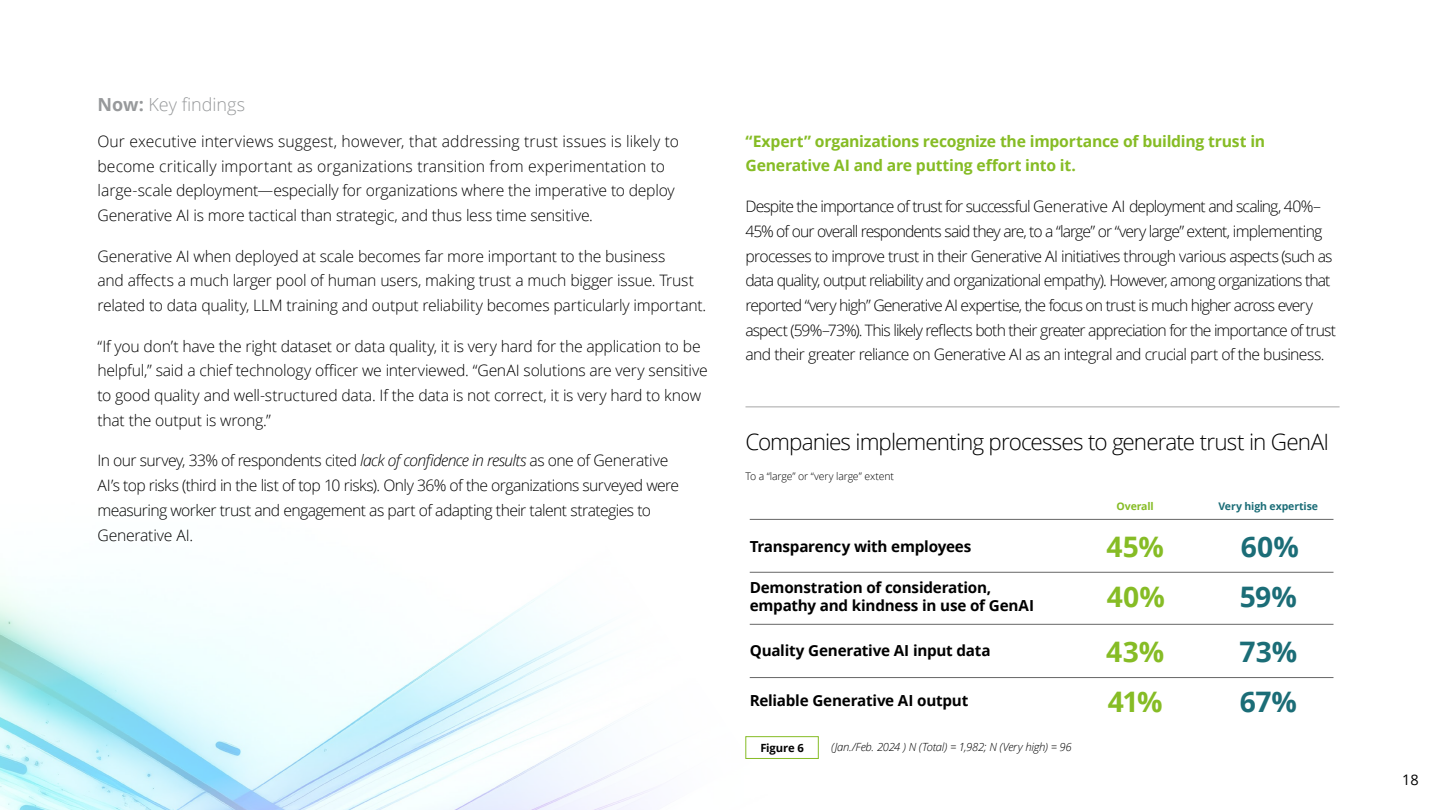
<style>
.page{position:relative;width:1440px;height:810px;background:#fff}
.page>*{position:absolute;margin:0;border:0;box-sizing:border-box;transform-origin:0 0}
.t1{font:700 28.28px "Open Sans";letter-spacing:.01em;color:#86bc25}
.t2{font:700 28.28px "Open Sans";letter-spacing:-.005em;color:#1b6d77}
.t3{font:300 22.5px "Open Sans";letter-spacing:-.04em;color:#000}
.t4{font:300 18px "Open Sans";color:#97999b}
.t5{font:300 15.75px/24.8px "Open Sans";letter-spacing:-.055em;color:#000}
.t6{font:300 15.75px/24.8px "Open Sans";letter-spacing:-.02em;color:#000}
.t7{font:300 15.75px/24.8px "Open Sans";color:#000}
.t8{font:300 15.75px/24.8px "Open Sans";letter-spacing:-.04em;color:#000}
.t9{font:700 15.75px/24.8px "Open Sans";letter-spacing:-.015em;color:#86bc25}
.t10{font:700 15.23px/18.5px "Open Sans";letter-spacing:-.015em;color:#000}
.t11{font:14.48px "Open Sans";color:#000}
.t12{font:italic 300 11.25px "Open Sans";letter-spacing:-.02em;color:#000}
.t13{font:700 11.25px "Open Sans";letter-spacing:-.015em;color:#000}
.t14{font:300 10.5px "Open Sans";letter-spacing:-.015em;color:#000}
.t15{font:700 10.5px "Open Sans";letter-spacing:-.01em;color:#1b6d77}
.t16{font:700 10.5px "Open Sans";letter-spacing:-.02em;color:#86bc25}
.s1{font-weight:700}
.s2{font-style:italic}
</style>
<div class="page">
<img style="left:0;top:518px;width:769px;height:292px">
<hr style="left:750px;top:572px;width:584px;height:1px;background:#666">
<hr style="left:750px;top:677px;width:584px;height:1px;background:#666">
<hr style="left:750px;top:624px;width:584px;height:1px;background:#666">
<hr style="left:750px;top:519px;width:584px;height:1px;background:#666">
<div style="left:745px;top:736px;width:74px;height:23px;border:1px solid #86bc25"></div>
<hr style="left:746px;top:406px;width:594px;height:1px;background:#808080">
<p class="t4" style="left:98px;top:92px;width:149px"><span class="s1">Now:</span> Key findings</p>
<p class="t7" style="left:98px;top:128px;width:583px">Our executive interviews suggest, however, that addressing trust issues is likely to become critically important as organizations transition from experimentation to large-scale deployment—especially for organizations where the imperative to deploy Generative AI is more tactical than strategic, and thus less time sensitive.</p>
<p class="t6" style="left:98px;top:243px;width:610px">Generative AI when deployed at scale becomes far more important to the business<br>and affects a much larger pool of human users, making trust a much bigger issue. Trust related to data quality, LLM training and output reliability becomes particularly important.</p>
<p class="t6" style="left:98px;top:333px;width:612px">“If you don’t have the right dataset or data quality, it is very hard for the application to be helpful,” said a chief technology officer we interviewed. “GenAI solutions are very sensitive to good quality and well-structured data. If the data is not correct, it is very hard to know that the output is wrong.”</p>
<p class="t8" style="left:98px;top:448px;width:583px">In our survey, 33% of respondents cited <span class="s2">lack of confidence in results</span> as one of Generative AI’s top risks (third in the list of top 10 risks). Only 36% of the organizations surveyed were measuring worker trust and engagement as part of adapting their talent strategies to Generative AI.</p>
<p class="t9" style="left:746px;top:128px;width:521px">“Expert” organizations recognize the importance of building trust in<br>Generative AI and are putting effort into it.</p>
<p class="t5" style="left:746px;top:194px;width:592px">Despite the importance of trust for successful Generative AI deployment and scaling, 40%– 45% of our overall respondents said they are, to a “large” or “very large” extent, implementing processes to improve trust in their Generative AI initiatives through various aspects (such as data quality, output reliability and organizational empathy). However, among organizations that reported “very high” Generative AI expertise, the focus on trust is much higher across every aspect (59%–73%). This likely reflects both their greater appreciation for the importance of trust and their greater reliance on Generative AI as an integral and crucial part of the business.</p>
<h2 class="t3" style="left:746px;top:426px;width:585px">Companies implementing processes to generate trust in GenAI</h2>
<p class="t14" style="left:746px;top:469px;width:150px">To a “large” or “very large” extent</p>
<p class="t16" style="left:1117px;top:499px;width:39px">Overall</p>
<p class="t15" style="left:1219px;top:499px;width:101px">Very high expertise</p>
<p class="t10" style="left:750px;top:536px;width:223px">Transparency with employees</p>
<h1 class="t1" style="left:1106px;top:527px;width:59px">45%</h1>
<h1 class="t2" style="left:1241px;top:527px;width:59px">60%</h1>
<h1 class="t1" style="left:1107px;top:577px;width:60px">40%</h1>
<h1 class="t2" style="left:1240px;top:577px;width:59px">59%</h1>
<h1 class="t1" style="left:1106px;top:632px;width:59px">43%</h1>
<h1 class="t2" style="left:1239px;top:632px;width:59px">73%</h1>
<h1 class="t1" style="left:1108px;top:682px;width:57px">41%</h1>
<h1 class="t2" style="left:1240px;top:682px;width:59px">67%</h1>
<p class="t10" style="left:750px;top:578px;width:286px">Demonstration of consideration, empathy and kindness in use of GenAI</p>
<p class="t10" style="left:750px;top:641px;width:242px">Quality Generative AI input data</p>
<p class="t10" style="left:750px;top:691px;width:220px">Reliable Generative AI output</p>
<p class="t13" style="left:760px;top:740px;width:45px">Figure 6</p>
<p class="t12" style="left:831px;top:739px;width:242px">(Jan./Feb. 2024 ) N (Total) = 1,982; N (Very high) = 96</p>
<p class="t11" style="left:1402px;top:769px;width:18px">18</p>
</div>
